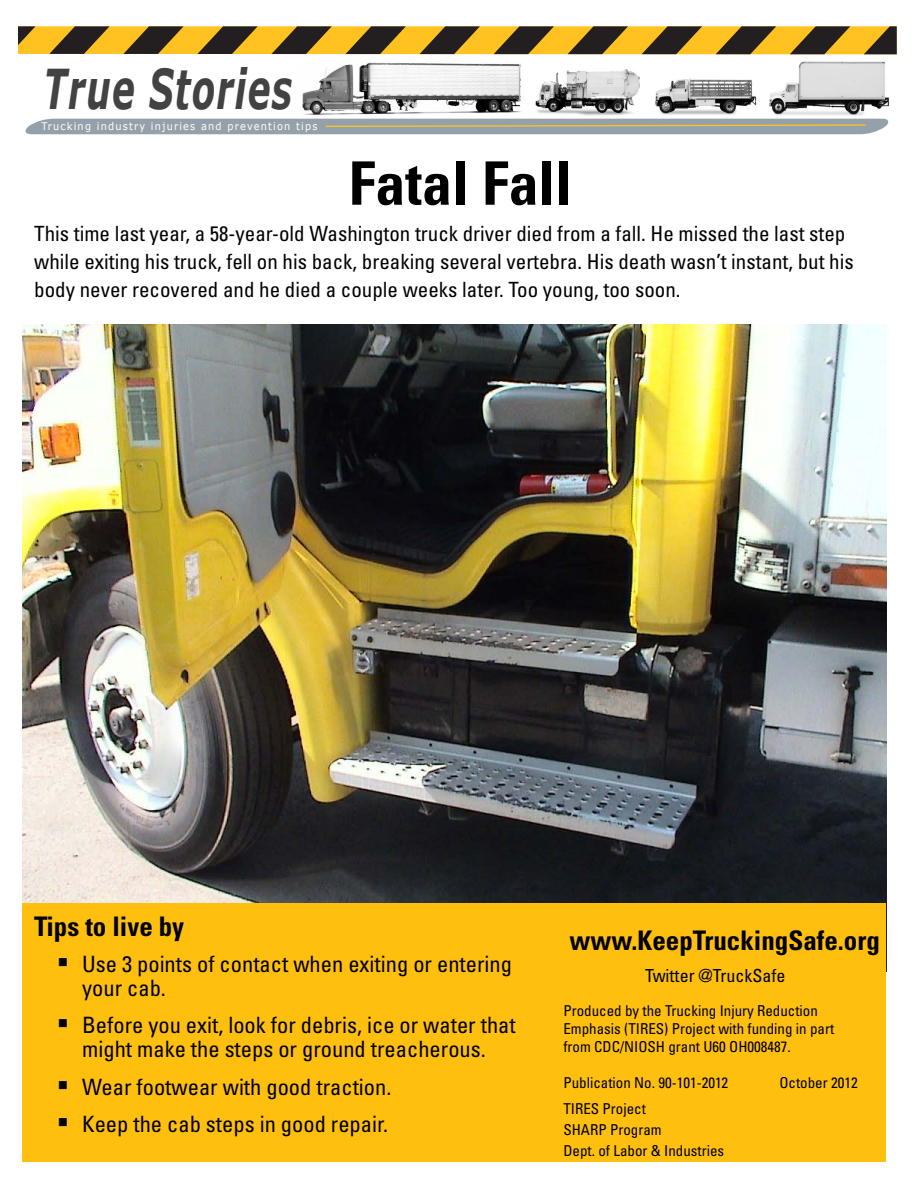
<style>
.page{position:relative;width:918px;height:1188px;background:#fff}
.page>*{position:absolute;margin:0;border:0;box-sizing:border-box;transform-origin:0 0}
.t1{font:700 condensed 60px "Univers LT Std";color:#000}
.t2{font:italic 700 54.9px "Verdana";letter-spacing:.04em;color:#424242;scale:.62 1}
.t3{font:700 condensed 27px "Univers LT Std";color:#000}
.t4{font:condensed 22.5px/24px "Univers LT Std";color:#000}
.t5{font:condensed 21px/28.5px "Univers LT Std";color:#000}
.t6{font:condensed 18px "Univers LT Std";color:#000}
.t7{font:condensed 15px/21px "Univers LT Std";color:#000}
.t8{font:10.5px "Verdana";letter-spacing:.12em;color:#fff;scale:.93 1}
</style>
<div class="page">
<img style="left:22px;top:324px;width:864px;height:580px">
<div style="left:22px;top:904px;width:864px;height:258px;background:#ffbf0f"></div>
<img style="left:536px;top:70px;width:103px;height:49px">
<img style="left:761px;top:54px;width:136px;height:65px">
<img style="left:297px;top:62px;width:227px;height:57px">
<img style="left:655px;top:78px;width:102px;height:36px">
<svg style="left:25px;top:119px;width:864px;height:15px;background:#9ca4a3"></svg>
<svg style="left:18px;top:26px;width:879px;height:28px;background:#9a7821"></svg>
<h2 class="t2" style="left:44px;top:54px;width:402px">True Stories</h2>
<p class="t8" style="left:42px;top:119px;width:298px">Trucking industry injuries and prevention tips</p>
<h1 class="t1" style="left:349px;top:147px;width:225px">Fatal Fall</h1>
<p class="t5" style="left:34px;top:218px;width:821px">This time last year, a 58-year-old Washington truck driver died from a fall. He missed the last step while exiting his truck, fell on his back, breaking several vertebra. His death wasn’t instant, but his body never recovered and he died a couple weeks later. Too young, too soon.</p>
<p class="t3" style="left:34px;top:910px;width:152px">Tips to live by</p>
<p class="t4" style="left:82px;top:951px;width:431px">Use 3 points of contact when exiting or entering your cab.</p>
<p class="t4" style="left:82px;top:1013px;width:435px">Before you exit, look for debris, ice or water that might make the steps or ground treacherous.</p>
<p class="t4" style="left:82px;top:1068px;width:311px;line-height:37.5px">Wear footwear with good traction.<br>Keep the cab steps in good repair.</p>
<p class="t3" style="left:569px;top:924px;width:312px">www.KeepTruckingSafe.org</p>
<p class="t6" style="left:645px;top:964px;width:142px">Twitter @TruckSafe</p>
<p class="t7" style="left:563px;top:1002px;width:272px;line-height:18px">Produced by the Trucking Injury Reduction<br>Emphasis (TIRES) Project with funding in part from CDC/NIOSH grant U60 OH008487.</p>
<p class="t7" style="left:563px;top:1072px;width:166px">Publication No. 90-101-2012</p>
<p class="t7" style="left:779px;top:1072px;width:80px">October 2012</p>
<p class="t7" style="left:563px;top:1098px;width:162px">TIRES Project<br>SHARP Program<br>Dept. of Labor &amp; Industries</p>
</div>
